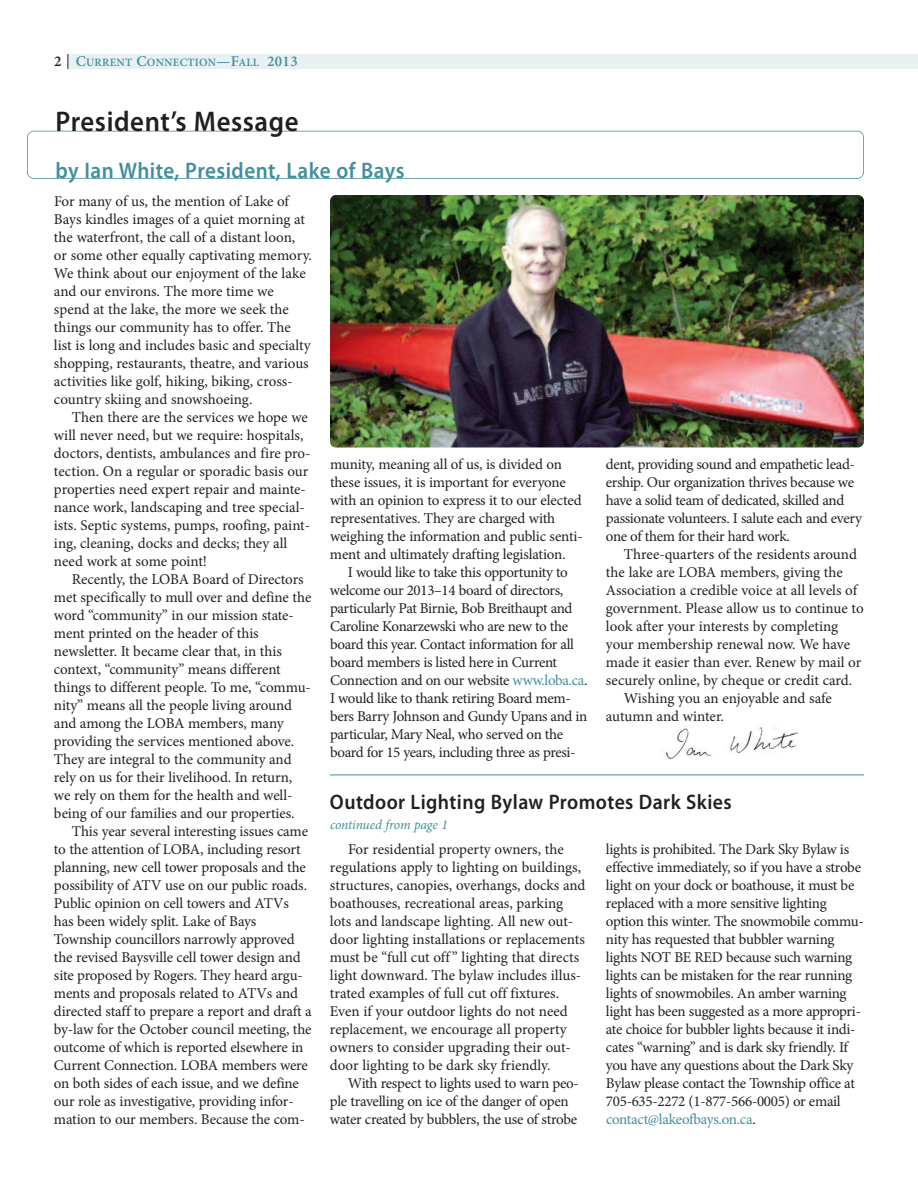
<style>
.page{position:relative;width:918px;height:1188px;background:#fff}
.page>*{position:absolute;margin:0;border:0;box-sizing:border-box;transform-origin:0 0}
.t1{font:600 28.5px "Myriad Pro";letter-spacing:.02em;color:#231f20;scale:.94 1}
.t2{font:600 22.5px "Myriad Pro";letter-spacing:.02em;color:#428f9c;scale:.94 1}
.t3{font:600 21px "Myriad Pro";letter-spacing:.02em;color:#231f20;scale:.94 1}
.t4{font:15px/18px "Minion Pro";letter-spacing:-.01em;color:#231f20}
.t5{font:italic 13.5px "Minion Pro";letter-spacing:-.01em;color:#428f9c}
.t6{font:600 11.25px "Minion Pro";letter-spacing:.025em;color:#428f9c}
.s1{font-size:15px;color:#231f20}
.s2{font-size:15px}
.s3{color:#428f9c}
</style>
<div class="page">
<div style="left:68px;top:54px;width:850px;height:15px;background:#e8f0f2"></div>
<svg style="left:68px;top:54px;width:1px;height:15px"></svg>
<div style="left:27px;top:131px;width:837px;height:48px;border:2px solid #428f9c;border-radius:7px"></div>
<img style="left:330px;top:195px;width:534px;height:252px;border-radius:6px">
<img style="left:662px;top:726px;width:136px;height:34px">
<hr style="left:330px;top:775px;width:534px;height:1px;background:#428f9c">
<p class="t6" style="left:54px;top:59px;width:245px"><span class="s1">2</span> <span class="s2">C</span>URRENT <span class="s2">C</span>ONNECTION<span class="s2">—F</span>ALL <span class="s2">2013</span></p>
<h1 class="t1" style="left:55px;top:111px;width:260px">President’s Message</h1>
<h2 class="t2" style="left:55px;top:162px;width:373px">by Ian White, President, Lake of Bays</h2>
<p class="t4" style="left:54px;top:193px;width:259px">For many of us, the mention of Lake of Bays kindles images of a quiet morning at the waterfront, the call of a distant loon, or some other equally captivating memory.<br>We think about our enjoyment of the lake and our environs. The more time we spend at the lake, the more we seek the things our community has to offer. The list is long and includes basic and specialty shopping, restaurants, theatre, and various activities like golf, hiking, biking, cross&shy;country skiing and snowshoeing.</p>
<p class="t4" style="left:54px;top:409px;width:258px;text-indent:18px">Then there are the services we hope we will never need, but we require: hospitals, doctors, dentists, ambulances and fire pro&shy;tection. On a regular or sporadic basis our properties need expert repair and mainte&shy;nance work, landscaping and tree special&shy;ists. Septic systems, pumps, roofing, paint&shy;ing, cleaning, docks and decks; they all need work at some point!</p>
<p class="t4" style="left:54px;top:571px;width:259px;text-indent:18px">Recently, the LOBA Board of Directors met specifically to mull over and define the word “community” in our mission state&shy;ment printed on the header of this newsletter. It became clear that, in this context, “community” means different things to different people. To me, “commu&shy;nity” means all the people living around and among the LOBA members, many providing the services mentioned above.<br>They are integral to the community and rely on us for their livelihood. In return, we rely on them for the health and well&shy;being of our families and our properties.</p>
<p class="t4" style="left:54px;top:823px;width:259px;text-indent:18px">This year several interesting issues came to the attention of LOBA, including resort planning, new cell tower proposals and the possibility of ATV use on our public roads.<br>Public opinion on cell towers and ATVs has been widely split. Lake of Bays Township councillors narrowly approved the revised Baysville cell tower design and site proposed by Rogers. They heard argu&shy;ments and proposals related to ATVs and directed staff to prepare a report and draft a by-law for the October council meeting, the outcome of which is reported elsewhere in Current Connection. LOBA members were on both sides of each issue, and we define our role as investigative, providing infor&shy;mation to our members. Because the com-</p>
<p class="t4" style="left:606px;top:456px;width:257px">dent, providing sound and empathetic lead&shy;ership. Our organization thrives because we have a solid team of dedicated, skilled and passionate volunteers. I salute each and every one of them for their hard work.</p>
<p class="t4" style="left:624px;top:546px;width:235px">Three-quarters of the residents around</p>
<p class="t4" style="left:606px;top:564px;width:238px">the lake are LOBA members, giving the</p>
<p class="t4" style="left:606px;top:582px;width:253px">Association a credible voice at all levels of</p>
<p class="t4" style="left:606px;top:600px;width:259px">government. Please allow us to continue to</p>
<p class="t4" style="left:606px;top:618px;width:234px">look after your interests by completing</p>
<p class="t4" style="left:606px;top:636px;width:246px">your membership renewal now. We have</p>
<p class="t4" style="left:606px;top:654px;width:257px">made it easier than ever. Renew by mail or</p>
<p class="t4" style="left:606px;top:672px;width:248px">securely online, by cheque or credit card.</p>
<p class="t4" style="left:624px;top:690px;width:209px">Wishing you an enjoyable and safe</p>
<p class="t4" style="left:606px;top:708px;width:120px">autumn and winter.</p>
<p class="t4" style="left:330px;top:456px;width:254px">munity, meaning all of us, is divided on these issues, it is important for everyone with an opinion to express it to our elected representatives. They are charged with weighing the information and public senti&shy;ment and ultimately drafting legislation.</p>
<p class="t4" style="left:330px;top:564px;width:259px;text-indent:18px">I would like to take this opportunity to welcome our 2013–14 board of directors, particularly Pat Birnie, Bob Breithaupt and Caroline Konarzewski who are new to the board this year. Contact information for all board members is listed here in Current Connection and on our website <span class="s3">www.loba.ca</span>.<br>I would like to thank retiring Board mem&shy;bers Barry Johnson and Gundy Upans and in particular, Mary Neal, who served on the board for 15 years, including three as presi-</p>
<h3 class="t3" style="left:330px;top:794px;width:429px">Outdoor Lighting Bylaw Promotes Dark Skies</h3>
<p class="t5" style="left:330px;top:819px;width:119px">continued from page 1</p>
<p class="t4" style="left:330px;top:841px;width:257px;text-indent:18px">For residential property owners, the regulations apply to lighting on buildings, structures, canopies, overhangs, docks and boathouses, recreational areas, parking lots and landscape lighting. All new out&shy;door lighting installations or replacements must be “full cut off ” lighting that directs light downward. The bylaw includes illus&shy;trated examples of full cut off fixtures.<br>Even if your outdoor lights do not need replacement, we encourage all property owners to consider upgrading their out&shy;door lighting to be dark sky friendly.</p>
<p class="t4" style="left:330px;top:1075px;width:250px;text-indent:18px">With respect to lights used to warn peo&shy;ple travelling on ice of the danger of open water created by bubblers, the use of strobe</p>
<p class="t4" style="left:606px;top:841px;width:259px">lights is prohibited. The Dark Sky Bylaw is effective immediately, so if you have a strobe light on your dock or boathouse, it must be replaced with a more sensitive lighting option this winter. The snowmobile commu&shy;nity has requested that bubbler warning lights NOT BE RED because such warning lights can be mistaken for the rear running lights of snowmobiles. An amber warning light has been suggested as a more appropri&shy;ate choice for bubbler lights because it indi&shy;cates “warning” and is dark sky friendly. If you have any questions about the Dark Sky Bylaw please contact the Township office at 705-635-2272 (1-877-566-0005) or email <span class="s3">contact@lakeofbays.on.ca</span>.</p>
</div>
